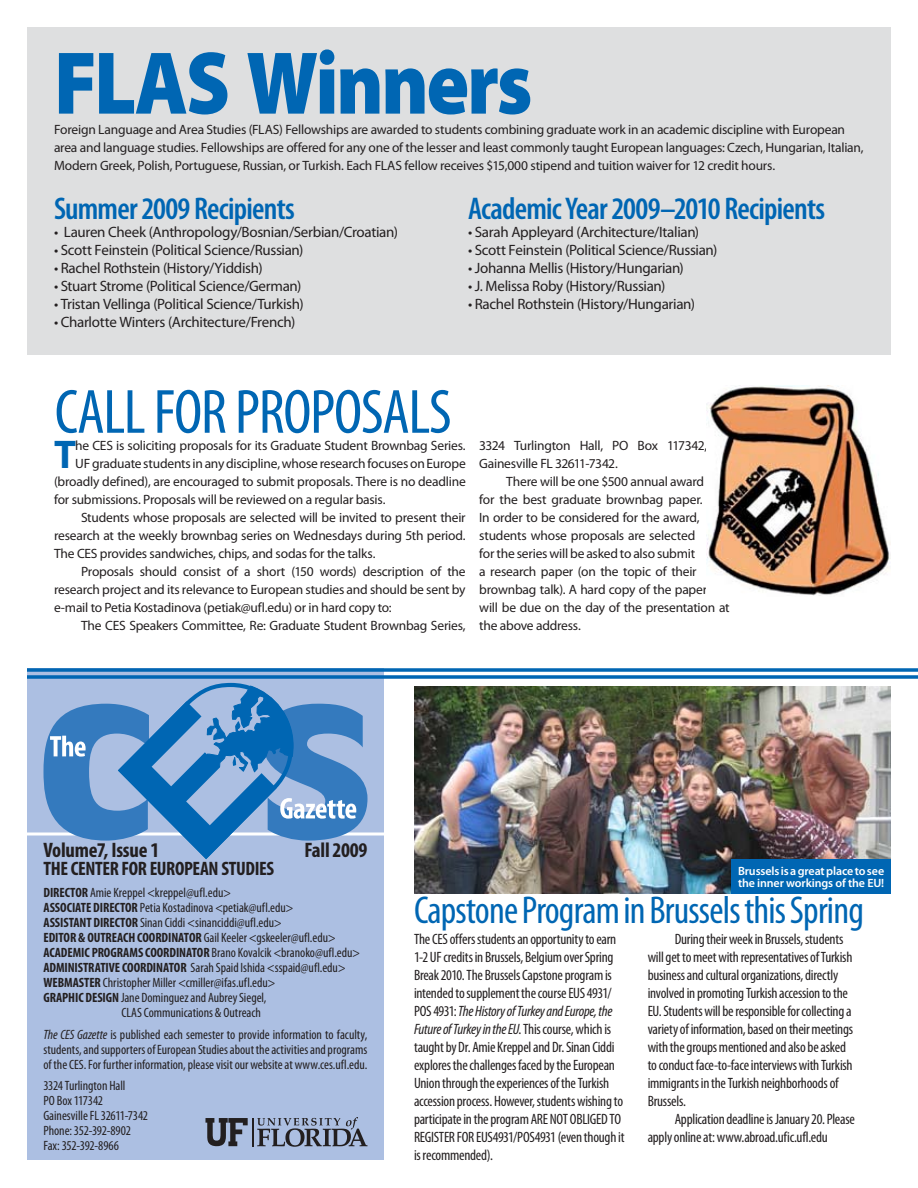
<style>
.page{position:relative;width:918px;height:1188px;background:#fff}
.page>*{position:absolute;margin:0;border:0;box-sizing:border-box;transform-origin:0 0}
.t1{font:900 89.85px "Myriad Pro";letter-spacing:-.03em;color:#0066b3;scale:.88 1}
.t2{font:condensed 63px "Myriad Pro";color:#0066b3}
.t3{font:700 40.2px "Myriad Pro";color:#0066b3}
.t4{font:condensed 39px "Myriad Pro";letter-spacing:-.02em;color:#0066b3}
.t5{font:600 condensed 31.5px "Myriad Pro";letter-spacing:-.025em;color:#0066b3}
.t6{font:700 condensed 21px "Myriad Pro";letter-spacing:-.01em;color:#231f20}
.t7{font:700 condensed 19.5px "Myriad Pro";letter-spacing:-.02em;color:#231f20}
.t8{font:condensed 15px/18px "Myriad Pro";letter-spacing:-.015em;color:#231f20}
.t9{font:15px "Myriad Pro";letter-spacing:-.02em;color:#231f20}
.t10{font:13.5px/18px "Myriad Pro";letter-spacing:-.015em;color:#231f20}
.t11{font:condensed 13.5px/15px "Myriad Pro";letter-spacing:-.005em;color:#231f20;text-align:justify}
.t12{font:600 12px/12px "Myriad Pro";letter-spacing:-.01em;color:#fff}
.s1{font-weight:700}
.s2{font-style:italic}
</style>
<div class="page">
<div style="left:27px;top:27px;width:864px;height:328px;background:#dedfe0"></div>
<div style="left:27px;top:668px;width:357px;height:492px;background:#acbfe2"></div>
<svg style="left:27px;top:832px;width:357px;height:4px"></svg>
<svg style="left:206px;top:1117px;width:162px;height:30px"></svg>
<svg style="left:43px;top:704px;width:324px;height:137px;fill:#347abe"></svg>
<svg style="left:50px;top:736px;width:36px;height:21px"></svg>
<svg style="left:118px;top:683px;width:238px;height:176px"></svg>
<img style="left:707px;top:386px;width:184px;height:210px">
<img style="left:414px;top:687px;width:477px;height:207px">
<svg style="left:27px;top:668px;width:891px;height:4px;background:#1b75ba"></svg>
<svg style="left:27px;top:675px;width:891px;height:4px;background:#1b75ba"></svg>
<div style="left:731px;top:860px;width:160px;height:34px;background:#0066b3"></div>
<h1 class="t1" style="left:54px;top:32px;width:545px">FLAS Winners</h1>
<p class="t10" style="left:54px;top:121px;width:811px">Foreign Language and Area Studies (FLAS) Fellowships are awarded to students combining graduate work in an academic discipline with European area and language studies. Fellowships are offered for any one of the lesser and least commonly taught European languages: Czech, Hungarian, Italian,<br>Modern Greek, Polish, Portuguese, Russian, or Turkish. Each FLAS fellow receives $15,000 stipend and tuition waiver for 12 credit hours.</p>
<h3 class="t5" style="left:54px;top:189px;width:243px">Summer 2009 Recipients</h3>
<p class="t9" style="left:54px;top:224px;width:345px">• Lauren Cheek (Anthropology/Bosnian/Serbian/Croatian)</p>
<p class="t9" style="left:54px;top:242px;width:251px">• Scott Feinstein (Political Science/Russian)</p>
<p class="t9" style="left:54px;top:260px;width:210px">• Rachel Rothstein (History/Yiddish)</p>
<p class="t9" style="left:54px;top:278px;width:249px">• Stuart Strome (Political Science/German)</p>
<p class="t9" style="left:54px;top:296px;width:251px">• Tristan Vellinga (Political Science/Turkish)</p>
<p class="t9" style="left:54px;top:314px;width:243px">• Charlotte Winters (Architecture/French)</p>
<h3 class="t5" style="left:468px;top:189px;width:359px">Academic Year 2009–2010 Recipients</h3>
<p class="t9" style="left:468px;top:224px;width:233px">• Sarah Appleyard (Architecture/Italian)</p>
<p class="t9" style="left:468px;top:242px;width:251px">• Scott Feinstein (Political Science/Russian)</p>
<p class="t9" style="left:468px;top:260px;width:217px">• Johanna Mellis (History/Hungarian)</p>
<p class="t9" style="left:468px;top:278px;width:199px">• J. Melissa Roby (History/Russian)</p>
<p class="t9" style="left:468px;top:296px;width:229px">• Rachel Rothstein (History/Hungarian)</p>
<h2 class="t2" style="left:55px;top:374px;width:229px">Call For Proposals</h2>
<h3 class="t3" style="left:54px;top:432px;width:24px">T</h3>
<p class="t10" style="left:75px;top:436px;width:392px">he CES is soliciting proposals for its Graduate Student Brownbag Series.</p>
<p class="t10" style="left:75px;top:454px;width:392px">UF graduate students in any discipline, whose research focuses on Europe</p>
<p class="t10" style="left:54px;top:472px;width:413px">(broadly defined), are encouraged to submit proposals. There is no deadline</p>
<p class="t10" style="left:54px;top:490px;width:333px">for submissions. Proposals will be reviewed on a regular basis.</p>
<p class="t10" style="left:81px;top:508px;width:386px">Students whose proposals are selected will be invited to present their</p>
<p class="t10" style="left:54px;top:526px;width:413px">research at the weekly brownbag series on Wednesdays during 5th period.</p>
<p class="t10" style="left:54px;top:544px;width:323px">The CES provides sandwiches, chips, and sodas for the talks.</p>
<p class="t10" style="left:81px;top:562px;width:386px">Proposals should consist of a short (150 words) description of the</p>
<p class="t10" style="left:54px;top:580px;width:413px">research project and its relevance to European studies and should be sent by</p>
<p class="t10" style="left:54px;top:598px;width:339px">e-mail to Petia Kostadinova (petiak@ufl.edu) or in hard copy to:</p>
<p class="t10" style="left:81px;top:616px;width:386px">The CES Speakers Committee, Re: Graduate Student Brownbag Series,</p>
<p class="t10" style="left:479px;top:436px;width:229px">3324 Turlington Hall, PO Box 117342,<br>Gainesville FL 32611-7342.</p>
<p class="t10" style="left:479px;top:472px;width:252px;text-indent:27px">There will be one $500 annual award<br>for the best graduate brownbag paper.<br>In order to be considered for the award, students whose proposals are selected<br>for the series will be asked to also submit<br>a research paper (on the topic of their brownbag talk). A hard copy of the paper<br>will be due on the day of the presentation at the above address.</p>
<h3 class="t6" style="left:44px;top:837px;width:117px">Volume7, Issue 1</h3>
<h3 class="t6" style="left:305px;top:837px;width:64px">Fall 2009</h3>
<h3 class="t7" style="left:44px;top:857px;width:232px">THE CENTER FOR EUROPEAN STUDIES</h3>
<p class="t11" style="left:44px;top:885px;width:189px"><span class="s1">DIRECTOR</span> Amie Kreppel &lt;kreppel@ufl.edu&gt;</p>
<p class="t11" style="left:43px;top:900px;width:252px"><span class="s1">ASSOCIATE DIRECTOR</span> Petia Kostadinova &lt;petiak@ufl.edu&gt;</p>
<p class="t11" style="left:44px;top:915px;width:240px"><span class="s1">ASSISTANT DIRECTOR</span> Sinan Ciddi &lt;sinanciddi@ufl.edu&gt;</p>
<p class="t11" style="left:43px;top:930px;width:294px"><span class="s1">EDITOR &amp; OUTREACH COORDINATOR</span> Gail Keeler &lt;gskeeler@ufl.edu&gt;</p>
<p class="t11" style="left:43px;top:945px;width:318px"><span class="s1">ACADEMIC PROGRAMS COORDINATOR</span> Brano Kovalcik &lt;branoko@ufl.edu&gt;</p>
<p class="t11" style="left:43px;top:960px;width:304px"><span class="s1">ADMINISTRATIVE Coordinator</span> Sarah Spaid Ishida &lt;sspaid@ufl.edu&gt;</p>
<p class="t11" style="left:43px;top:975px;width:234px"><span class="s1">WEBMASTER</span> Christopher Miller &lt;cmiller@ifas.ufl.edu&gt;</p>
<p class="t11" style="left:43px;top:990px;width:225px"><span class="s1">GRAPHIC DESIGN</span> Jane Dominguez and Aubrey Siegel,</p>
<p class="t11" style="left:121px;top:1005px;width:141px">CLAS Communications &amp; Outreach</p>
<p class="t11" style="left:43px;top:1027px;width:325px"><span class="s2">The CES Gazette</span> is published each semester to provide information to faculty, students, and supporters of European Studies about the activities and programs of the CES. For further information, please visit our website at www.ces.ufl.edu.</p>
<p class="t11" style="left:43px;top:1078px;width:106px;text-align:left">3324 Turlington Hall<br>PO Box 117342<br>Gainesville FL 32611-7342<br>Phone: 352-392-8902<br>Fax: 352-392-8966</p>
<p class="t12" style="left:738px;top:865px;width:148px">Brussels is a great place to see the inner workings of the EU!</p>
<h3 class="t4" style="left:414px;top:887px;width:451px">Capstone Program in Brussels this Spring</h3>
<p class="t8" style="left:414px;top:929px;width:212px">The CES offers students an opportunity to earn 1-2 UF credits in Brussels, Belgium over Spring Break 2010. The Brussels Capstone program is intended to supplement the course EUS 4931/ POS 4931: <span class="s2">The History of Turkey and Europe, the Future of Turkey in the EU</span>. This course, which is taught by Dr. Amie Kreppel and Dr. Sinan Ciddi explores the challenges faced by the European Union through the experiences of the Turkish accession process. However, students wishing to participate in the program ARE NOT OBLIGED TO REGISTER FOR EUS4931/POS4931 (even though it is recommended).</p>
<p class="t8" style="left:648px;top:929px;width:207px;text-indent:27px">During their week in Brussels, students will get to meet with representatives of Turkish business and cultural organizations, directly involved in promoting Turkish accession to the EU. Students will be responsible for collecting a variety of information, based on their meetings with the groups mentioned and also be asked to conduct face-to-face interviews with Turkish immigrants in the Turkish neighborhoods of Brussels.</p>
<p class="t8" style="left:648px;top:1109px;width:209px;text-indent:27px">Application deadline is January 20. Please apply online at: www.abroad.ufic.ufl.edu</p>
</div>
